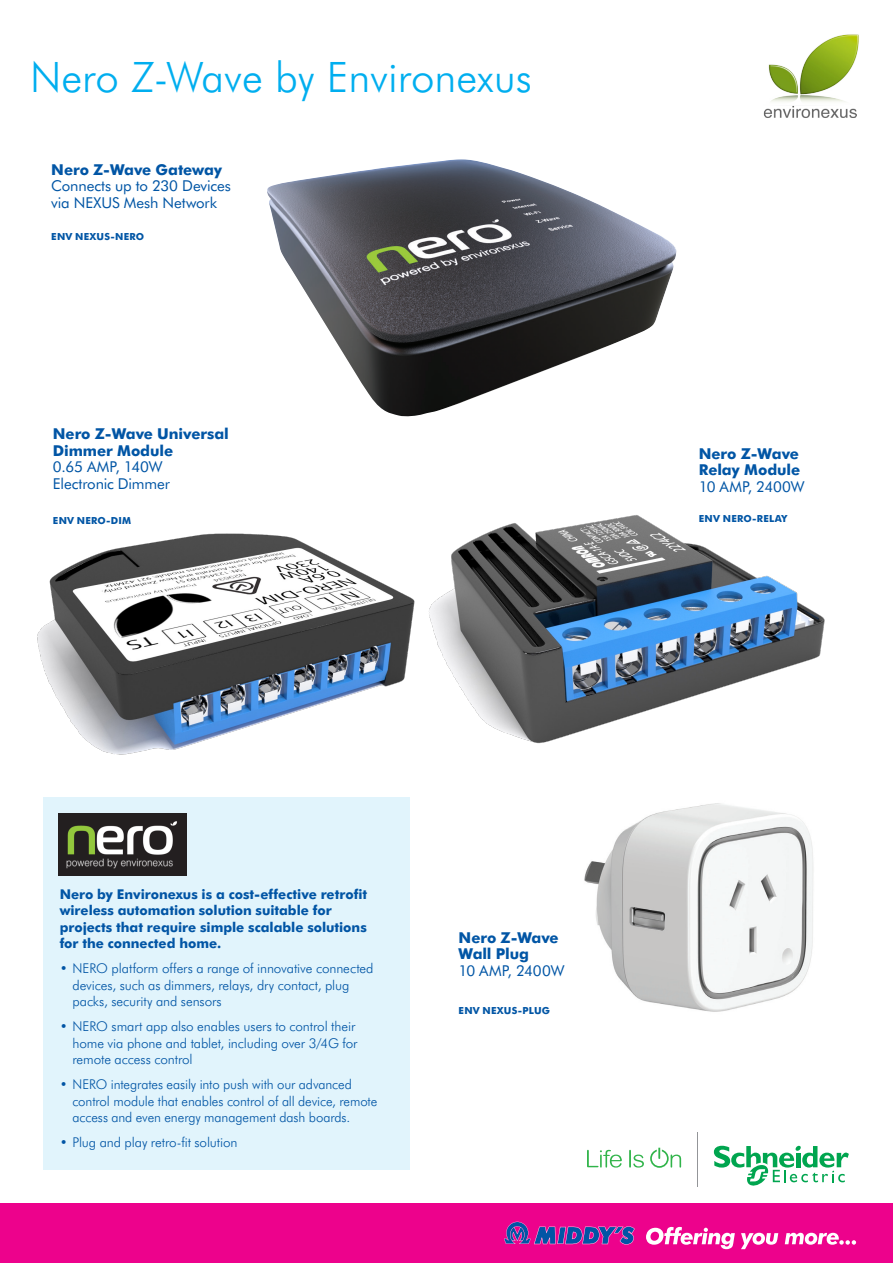
<style>
.page{position:relative;width:893px;height:1263px;background:#fff}
.page>*{position:absolute;margin:0;border:0;box-sizing:border-box;transform-origin:0 0}
.Heading{font:300 42px "Futura BT";color:#00aeef}
.Product_Headings{font:700 15px/16.5px "Futura BT";letter-spacing:-.005em;color:#0155a5}
.Product_Headings-2{font:15px/16.5px "Futura BT";letter-spacing:-.005em;color:#0155a5}
.t1{font:300 13.5px/16.5px "Futura BT";letter-spacing:-.005em;color:#0155a5}
.Product_descriptions{font:700 13.5px/16.5px "Futura BT";letter-spacing:-.005em;color:#0155a5}
.Part_No{font:700 9.75px "Futura BT";letter-spacing:.02em;color:#0155a5}
.s1{font-weight:700}
.s2{font-weight:400}
</style>
<div class="page">
<img style="left:37px;top:533px;width:373px;height:222px">
<img style="left:584px;top:803px;width:230px;height:209px">
<img style="left:267px;top:159px;width:409px;height:258px">
<svg style="left:587px;top:1150px;width:35px;height:17px"></svg>
<svg style="left:629px;top:1150px;width:15px;height:17px"></svg>
<svg style="left:650px;top:1148px;width:31px;height:20px"></svg>
<svg style="left:714px;top:1145px;width:135px;height:41px"></svg>
<hr style="left:697px;top:1132px;width:1px;height:54px;background:#939598">
<img style="left:410px;top:515px;width:415px;height:229px">
<img style="left:763px;top:34px;width:96px;height:84px">
<div style="left:43px;top:797px;width:366px;height:373px;background:#e1f4fc"></div>
<div style="left:58px;top:813px;width:128px;height:63px;background:#231f20"></div>
<img style="left:66px;top:858px;width:107px;height:10px">
<img style="left:67px;top:821px;width:110px;height:34px">
<div style="left:0;top:1203px;width:893px;height:60px;background:#ed028c"></div>
<svg style="left:504px;top:1222px;width:131px;height:22px"></svg>
<svg style="left:646px;top:1227px;width:210px;height:22px"></svg>
<p class="Heading" style="left:30px;top:51px;width:503px">Nero Z-Wave by Environexus</p>
<p class="Product_Headings-2" style="left:51px;top:161px;width:181px"><span class="s1">Nero Z-Wave Gateway<br></span>Connects up to 230 Devices via NEXUS Mesh Network</p>
<p class="Part_No" style="left:51px;top:231px;width:94px">ENV NEXUS-NERO</p>
<p class="Product_Headings" style="left:53px;top:426px;width:177px">Nero Z-Wave Universal<br>Dimmer Module<br><span class="s2">0.65 AMP, 140W<br>Electronic Dimmer</span></p>
<p class="Part_No" style="left:53px;top:515px;width:80px">ENV NERO-DIM</p>
<p class="Product_Headings" style="left:699px;top:445px;width:107px">Nero Z-Wave<br>Relay Module<br><span class="s2">10 AMP, 2400W</span></p>
<p class="Part_No" style="left:699px;top:512px;width:90px">ENV NERO-RELAY</p>
<p class="Product_descriptions" style="left:60px;top:886px;width:309px">Nero by Environexus is a cost-effective retrofit wireless automation solution suitable for projects that require simple scalable solutions for the connected home.</p>
<p class="t1" style="left:72px;top:960px;width:303px;text-indent:-13px">• NERO platform offers a range of innovative connected devices, such as dimmers, relays, dry contact, plug packs, security and sensors</p>
<p class="t1" style="left:72px;top:1018px;width:287px;text-indent:-13px">• NERO smart app also enables users to control their home via phone and tablet, including over 3/4G for remote access control</p>
<p class="t1" style="left:72px;top:1076px;width:306px;text-indent:-13px">• NERO integrates easily into push with our advanced control module that enables control of all device, remote access and even energy management dash boards.</p>
<p class="t1" style="left:60px;top:1134px;width:179px">• Plug and play retro-fit solution</p>
<p class="Product_Headings" style="left:459px;top:929px;width:107px">Nero Z-Wave<br>Wall Plug<br><span class="s2">10 AMP, 2400W</span></p>
<p class="Part_No" style="left:459px;top:1004px;width:93px">ENV NEXUS-PLUG</p>
</div>
